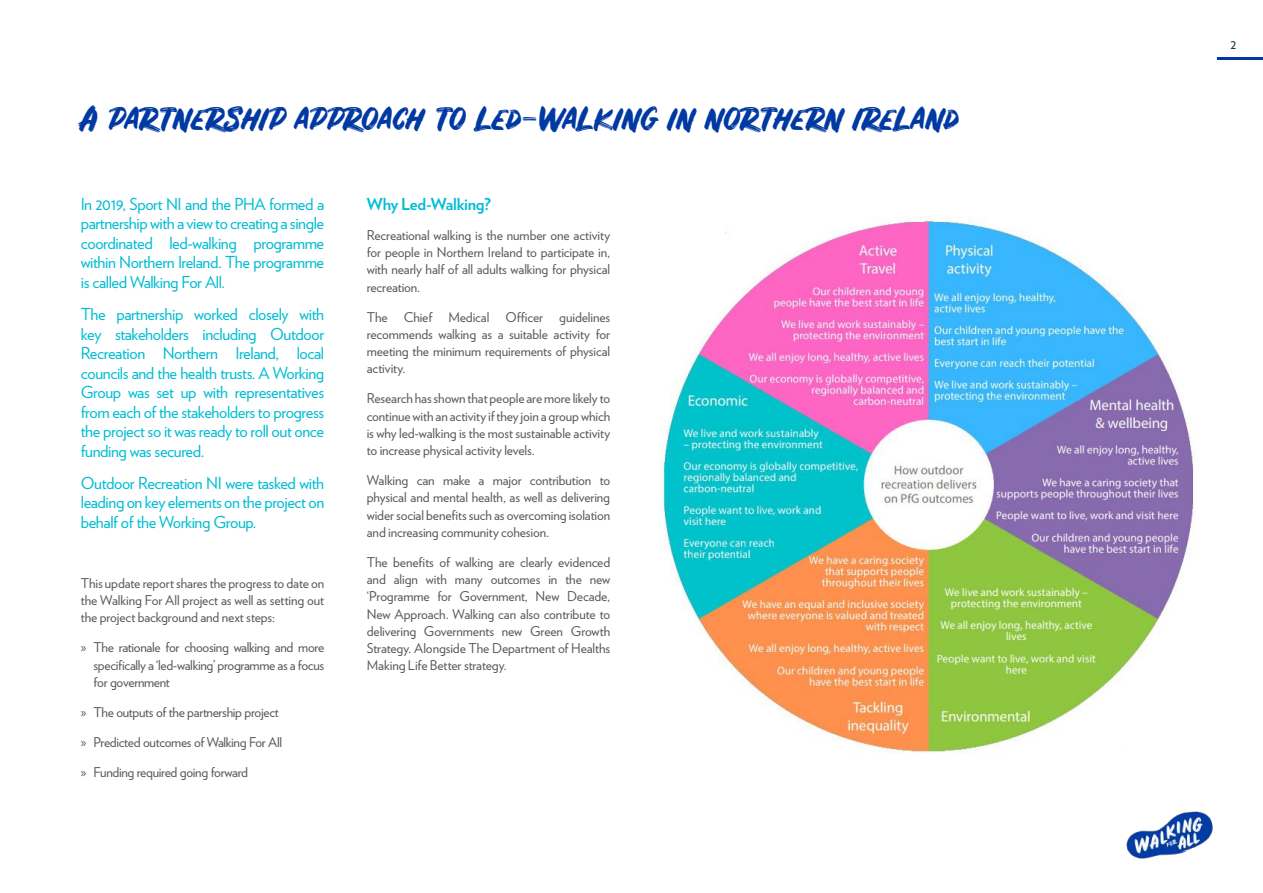
<style>
.page{position:relative;width:1263px;height:893px;background:#fff}
.page>*{position:absolute;margin:0;border:0;box-sizing:border-box;transform-origin:0 0}
.t1{font:33px "Rustico";color:#0039a2}
.t2{font:16.5px/19.5px "Verlag";letter-spacing:-.025em;color:#00bdd3;text-align:justify}
.t3{font:700 16.5px "Verlag";letter-spacing:-.02em;color:#00bdd3}
.t4{font:13.5px/17.2px "Verlag";letter-spacing:-.01em;color:#5a5758;text-align:justify}
.t5{font:13.5px "Verlag";color:#0d3825}
.s1{font-family:"Myriad Pro"}
</style>
<div class="page">
<img style="left:661px;top:218px;width:535px;height:535px">
<div style="left:1127px;top:716px;width:70px;height:59px;background:#fff"></div>
<hr style="left:1217px;top:57px;width:46px;height:3px;background:#0039a2">
<img style="left:1126px;top:811px;width:87px;height:48px">
<h1 class="t1" style="left:81px;top:99px;width:879px">A partnership approach to led-walking in northern ireland</h1>
<p class="t2" style="left:81px;top:193px;width:245px">In 2019, Sport NI and the PHA formed a partnership with a view to creating a single coordinated led-walking programme within Northern Ireland. The programme is called Walking For All.</p>
<p class="t2" style="left:81px;top:304px;width:245px">The partnership worked closely with key stakeholders including Outdoor Recreation Northern Ireland, local councils and the health trusts. A Working Group was set up with representatives from each of the stakeholders to progress the project so it was ready to roll out once funding was secured.</p>
<p class="t2" style="left:81px;top:472px;width:245px">Outdoor Recreation NI were tasked with leading on key elements on the project on behalf of the Working Group.</p>
<p class="t4" style="left:81px;top:574px;width:245px">This update report shares the progress to date on the Walking For All project as well as setting out the project background and next steps:</p>
<p class="t4" style="left:94px;top:638px;width:232px;text-indent:-13px"><span class="s1">»</span> The rationale for choosing walking and more specifically a ‘led-walking’ programme as a focus for government</p>
<p class="t4" style="left:81px;top:703px;width:199px"><span class="s1">»</span> The outputs of the partnership project</p>
<p class="t4" style="left:81px;top:733px;width:203px"><span class="s1">»</span> Predicted outcomes of Walking For All</p>
<p class="t4" style="left:81px;top:763px;width:169px"><span class="s1">»</span> Funding required going forward</p>
<p class="t3" style="left:367px;top:191px;width:126px">Why Led-Walking?</p>
<p class="t4" style="left:367px;top:226px;width:245px">Recreational walking is the number one activity for people in Northern Ireland to participate in, with nearly half of all adults walking for physical recreation.</p>
<p class="t4" style="left:367px;top:307px;width:245px">The Chief Medical Officer guidelines recommends walking as a suitable activity for meeting the minimum requirements of physical activity.</p>
<p class="t4" style="left:367px;top:389px;width:245px">Research has shown that people are more likely to continue with an activity if they join a group which is why led-walking is the most sustainable activity to increase physical activity levels.</p>
<p class="t4" style="left:367px;top:471px;width:245px">Walking can make a major contribution to physical and mental health, as well as delivering wider social benefits such as overcoming isolation and increasing community cohesion.</p>
<p class="t4" style="left:367px;top:553px;width:245px">The benefits of walking are clearly evidenced and align with many outcomes in the new ‘Programme for Government, New Decade, New Approach. Walking can also contribute to delivering Governments new Green Growth Strategy. Alongside The Department of Healths Making Life Better strategy.</p>
<p class="t5" style="left:1230px;top:34px;width:7px">2</p>
</div>
